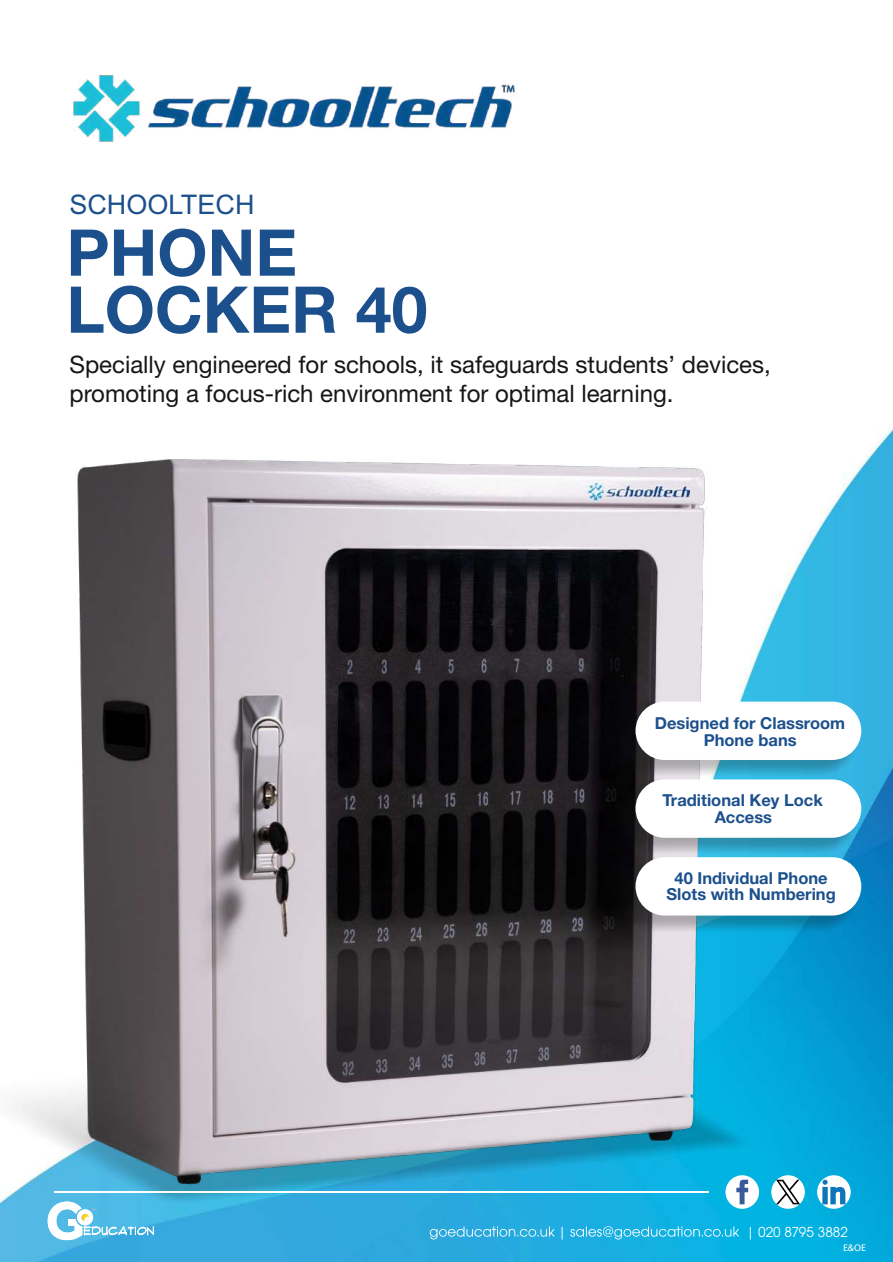
<style>
.page{position:relative;width:893px;height:1262px;background:#fff}
.page>*{position:absolute;margin:0;border:0;box-sizing:border-box;transform-origin:0 0}
.t1{font:700 64.5px/57px "Helvetica Neue LT Pro";color:#1c508d}
.t2{font:27px "Arial";color:#1c508d}
.t3{font:24px/28.5px "Helvetica Neue LT Pro";color:#151616}
.t4{font:700 16.5px/16.5px "Helvetica Neue LT Pro";color:#1c508d;text-align:center}
.t5{font:15px "Avignon";color:#fff}
.t6{font:9px "Lucida Sans";color:#fff}
</style>
<div class="page">
<img style="left:0;top:428px;width:892px;height:833px">
<img style="left:73px;top:75px;width:442px;height:67px">
<img style="left:57px;top:442px;width:751px;height:808px">
<div style="left:615px;top:702px;width:242px;height:75px;background:#151616;opacity:.29"></div>
<div style="left:635px;top:701px;width:226px;height:59px;background:#fff;border-radius:29px"></div>
<div style="left:615px;top:780px;width:242px;height:75px;background:#151616;opacity:.29"></div>
<div style="left:635px;top:779px;width:226px;height:58px;background:#fff;border-radius:29px"></div>
<div style="left:615px;top:858px;width:242px;height:75px;background:#151616;opacity:.29"></div>
<div style="left:635px;top:857px;width:226px;height:58px;background:#fff;border-radius:29px"></div>
<div style="left:725px;top:1175px;width:34px;height:33px;background:#fff;border-radius:17px"></div>
<svg style="left:736px;top:1179px;width:12px;height:25px"></svg>
<svg style="left:817px;top:1175px;width:33px;height:33px"></svg>
<svg style="left:822px;top:1179px;width:23px;height:25px"></svg>
<hr style="left:54px;top:1191px;width:654px;height:1px;background:#fff">
<svg style="left:48px;top:1201px;width:106px;height:39px"></svg>
<div style="left:771px;top:1175px;width:33px;height:33px;background:#fff;border-radius:17px"></div>
<svg style="left:776px;top:1179px;width:24px;height:25px"></svg>
<svg style="left:430px;top:1226px;width:124px;height:13px;background:#4db8e3"></svg>
<svg style="left:570px;top:1226px;width:169px;height:13px;background:#3ebfe7"></svg>
<p class="t2" style="left:69px;top:194px;width:186px">SCHOOLTECH</p>
<h1 class="t1" style="left:66px;top:233px;width:362px">PHONE<br>LOCKER 40</h1>
<p class="t3" style="left:69px;top:354px;width:702px">Specially engineered for schools, it safeguards students’ devices, promoting a focus-rich environment for optimal learning.</p>
<p class="t4" style="left:654px;top:717px;width:192px">Designed for Classroom<br>Phone bans</p>
<p class="t4" style="left:662px;top:794px;width:162px">Traditional Key Lock<br>Access</p>
<p class="t4" style="left:666px;top:872px;width:171px">40 Individual Phone<br>Slots with Numbering</p>
<p class="t5" style="left:558px;top:1220px;width:9px">|</p>
<p class="t5" style="left:746px;top:1220px;width:103px">| 020 8795 3882</p>
<p class="t6" style="left:843px;top:1244px;width:25px">E&amp;OE</p>
</div>
